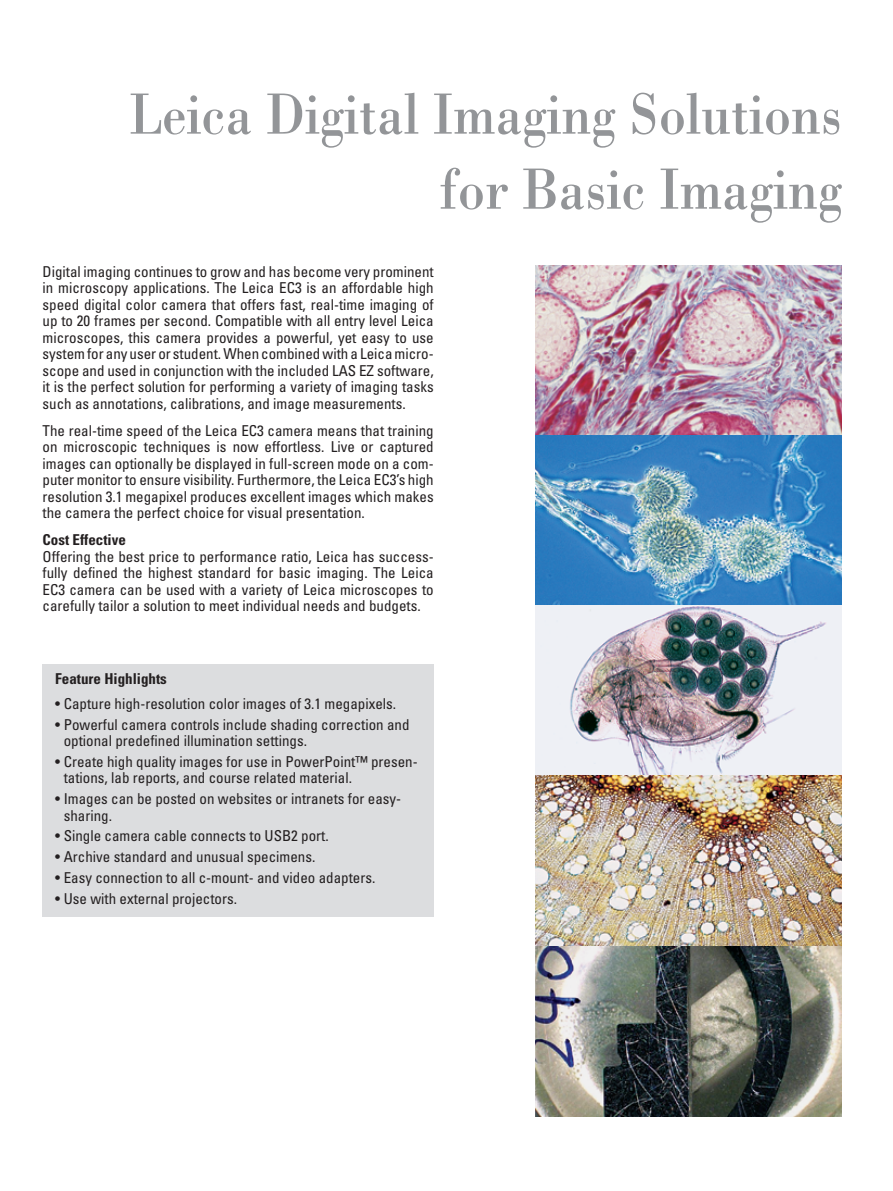
<style>
.page{position:relative;width:893px;height:1191px;background:#fff}
.page>*{position:absolute;margin:0;border:0;box-sizing:border-box;transform-origin:0 0}
.t1{font:60px/75px "Leicana";color:#939598;text-align:right}
.t2{font:condensed 15px/16.5px "Univers LT Std";color:#231f20}
.t3{font:700 condensed 15px "Univers LT Std";color:#231f20}
</style>
<div class="page">
<img style="left:536px;top:265px;width:306px;height:170px">
<img style="left:536px;top:435px;width:306px;height:171px">
<img style="left:536px;top:606px;width:306px;height:170px">
<img style="left:536px;top:776px;width:306px;height:170px">
<img style="left:536px;top:946px;width:306px;height:170px">
<div style="left:43px;top:664px;width:391px;height:252px;background:#dcdddf"></div>
<h1 class="t1" style="left:129px;top:75px;width:714px">Leica Digital Imaging Solutions for Basic Imaging</h1>
<p class="t2" style="left:43px;top:263px;width:393px;text-align:justify">Digital imaging continues to grow and has become very prominent in microscopy applications. The Leica EC3 is an affordable high speed digital color camera that offers fast, real-time imaging of up to 20 frames per second. Compatible with all entry level Leica microscopes, this camera provides a powerful, yet easy to use system for any user or student. When combined with a Leica micro&shy;scope and used in conjunction with the included LAS EZ software, it is the perfect solution for performing a variety of imaging tasks such as annotations, calibrations, and image measurements.</p>
<p class="t2" style="left:43px;top:422px;width:393px;text-align:justify">The real-time speed of the Leica EC3 camera means that training on microscopic techniques is now effortless. Live or captured images can optionally be displayed in full-screen mode on a com&shy;puter monitor to ensure visibility. Furthermore, the Leica EC3’s high resolution 3.1 megapixel produces excellent images which makes the camera the perfect choice for visual presentation.</p>
<p class="t3" style="left:43px;top:530px;width:85px">Cost Effective</p>
<p class="t2" style="left:43px;top:548px;width:393px;text-align:justify">Offering the best price to performance ratio, Leica has success&shy;fully defined the highest standard for basic imaging. The Leica EC3 camera can be used with a variety of Leica microscopes to carefully tailor a solution to meet individual needs and budgets.</p>
<p class="t3" style="left:55px;top:669px;width:113px">Feature Highlights</p>
<p class="t2" style="left:55px;top:695px;width:342px">• Capture high-resolution color images of 3.1 megapixels.</p>
<p class="t2" style="left:64px;top:716px;width:347px;text-indent:-9px">• Powerful camera controls include shading correction and optional predefined illumination settings.</p>
<p class="t2" style="left:64px;top:753px;width:355px;text-indent:-9px">• Create high quality images for use in PowerPoint™ presen&shy;tations, lab reports, and course related material.</p>
<p class="t2" style="left:64px;top:790px;width:339px;text-indent:-9px">• Images can be posted on websites or intranets for easy&shy;sharing.</p>
<p class="t2" style="left:55px;top:827px;width:275px">• Single camera cable connects to USB2 port.</p>
<p class="t2" style="left:55px;top:848px;width:262px">• Archive standard and unusual specimens.</p>
<p class="t2" style="left:55px;top:869px;width:322px">• Easy connection to all c-mount- and video adapters.</p>
<p class="t2" style="left:55px;top:890px;width:183px">• Use with external projectors.</p>
</div>
